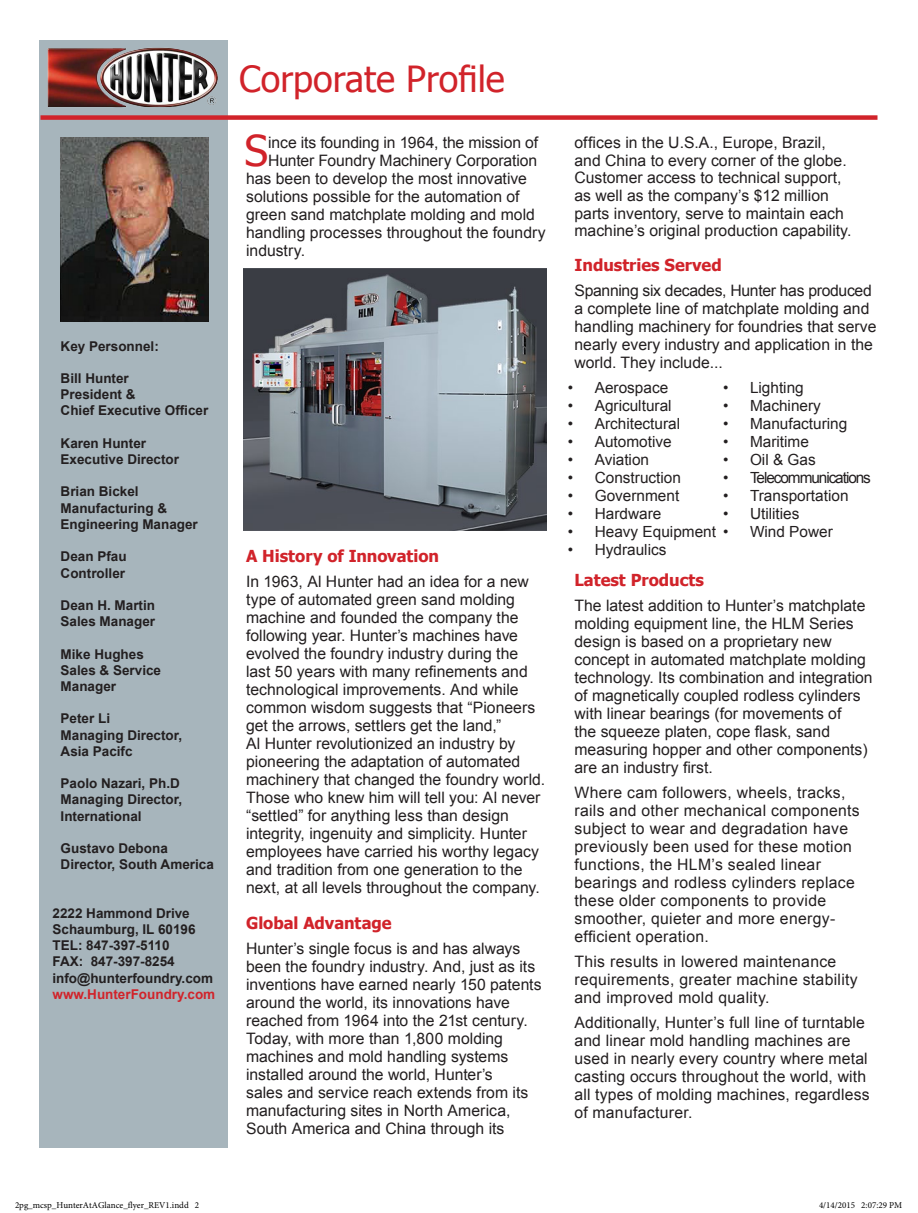
<style>
.page{position:relative;width:918px;height:1213px;background:#fff}
.page>*{position:absolute;margin:0;border:0;box-sizing:border-box;transform-origin:0 0}
.t1{font:42.45px "Tahoma";color:#d1232a}
.t2{font:36px "Tahoma";color:#d1232a}
.t3{font:700 16.5px "Tahoma";color:#d1232a}
.t4{font:15.75px/18px "Arial";color:#231f20}
.t5{font:15.75px/18px "Arial";letter-spacing:.02em;color:#231f20}
.t6{font:15.3px "Arial";color:#231f20}
.t7{font:15.3px "Arial";letter-spacing:-.07em;color:#231f20}
.t8{font:700 13.5px "Arial";color:#231f20}
.t9{font:700 13.5px "Arial";color:#d1232a}
.t10{font:9px "Minion Pro";color:#000}
</style>
<div class="page">
<div style="left:39px;top:40px;width:189px;height:1108px;background:#a7b5bc"></div>
<img style="left:243px;top:268px;width:303px;height:262px">
<img style="left:60px;top:137px;width:149px;height:184px">
<img style="left:47px;top:47px;width:171px;height:61px">
<div style="left:40px;top:115px;width:838px;height:5px;background:#d1232a"></div>
<p class="t8" style="left:61px;top:337px;width:100px">Key Personnel:</p>
<p class="t8" style="left:61px;top:369px;width:70px">Bill Hunter</p>
<p class="t8" style="left:61px;top:385px;width:77px">President &amp;</p>
<p class="t8" style="left:61px;top:402px;width:149px">Chief Executive Officer</p>
<p class="t8" style="left:61px;top:434px;width:87px">Karen Hunter</p>
<p class="t8" style="left:61px;top:450px;width:120px">Executive Director</p>
<p class="t8" style="left:61px;top:483px;width:80px">Brian Bickel</p>
<p class="t8" style="left:61px;top:499px;width:108px">Manufacturing &amp;</p>
<p class="t8" style="left:61px;top:515px;width:139px">Engineering Manager</p>
<p class="t8" style="left:61px;top:547px;width:68px">Dean Pfau</p>
<p class="t8" style="left:61px;top:564px;width:66px">Controller</p>
<p class="t8" style="left:61px;top:596px;width:96px">Dean H. Martin</p>
<p class="t8" style="left:61px;top:612px;width:96px">Sales Manager</p>
<p class="t8" style="left:61px;top:645px;width:85px">Mike Hughes</p>
<p class="t8" style="left:61px;top:661px;width:102px">Sales &amp; Service</p>
<p class="t8" style="left:61px;top:677px;width:57px">Manager</p>
<p class="t8" style="left:61px;top:709px;width:51px">Peter Li</p>
<p class="t8" style="left:61px;top:726px;width:123px">Managing Director,</p>
<p class="t8" style="left:61px;top:742px;width:74px">Asia Pacifc</p>
<p class="t8" style="left:61px;top:774px;width:121px">Paolo Nazari, Ph.D</p>
<p class="t8" style="left:61px;top:790px;width:123px">Managing Director,</p>
<p class="t8" style="left:61px;top:807px;width:83px">International</p>
<p class="t8" style="left:61px;top:839px;width:109px">Gustavo Debona</p>
<p class="t8" style="left:61px;top:855px;width:155px">Director, South America</p>
<p class="t8" style="left:52px;top:904px;width:139px">2222 Hammond Drive</p>
<p class="t8" style="left:52px;top:920px;width:145px">Schaumburg, IL 60196</p>
<p class="t8" style="left:52px;top:936px;width:119px">TEL: 847-397-5110</p>
<p class="t8" style="left:52px;top:952px;width:124px">FAX: 847-397-8254</p>
<p class="t8" style="left:52px;top:969px;width:162px">info@hunterfoundry.com</p>
<p class="t9" style="left:52px;top:985px;width:164px">www.HunterFoundry.com</p>
<p class="t2" style="left:239px;top:55px;width:267px">Corporate Profile</p>
<p class="t1" style="left:245px;top:122px;width:25px">S</p>
<p class="t4" style="left:268px;top:134px;width:271px">ince its founding in 1964, the mission of</p>
<p class="t4" style="left:268px;top:152px;width:271px">Hunter Foundry Machinery Corporation</p>
<p class="t4" style="left:246px;top:170px;width:282px">has been to develop the most innovative</p>
<p class="t4" style="left:246px;top:188px;width:275px">solutions possible for the automation of</p>
<p class="t4" style="left:246px;top:206px;width:290px">green sand matchplate molding and mold</p>
<p class="t4" style="left:246px;top:224px;width:301px">handling processes throughout the foundry</p>
<p class="t4" style="left:246px;top:242px;width:61px">industry.</p>
<p class="t3" style="left:246px;top:544px;width:195px">A History of Innovation</p>
<p class="t4" style="left:246px;top:572px;width:301px">In 1963, Al Hunter had an idea for a new type of automated green sand molding machine and founded the company the following year. Hunter’s machines have evolved the foundry industry during the last 50 years with many refinements and technological improvements. And while common wisdom suggests that “Pioneers get the arrows, settlers get the land,”<br>Al Hunter revolutionized an industry by pioneering the adaptation of automated machinery that changed the foundry world.<br>Those who knew him will tell you: Al never “settled” for anything less than design integrity, ingenuity and simplicity. Hunter employees have carried his worthy legacy and tradition from one generation to the next, at all levels throughout the company.</p>
<p class="t3" style="left:246px;top:911px;width:147px">Global Advantage</p>
<p class="t4" style="left:246px;top:939px;width:297px">Hunter’s single focus is and has always been the foundry industry. And, just as its inventions have earned nearly 150 patents around the world, its innovations have reached from 1964 into the 21st century.<br>Today, with more than 1,800 molding machines and mold handling systems installed around the world, Hunter’s<br>sales and service reach extends from its manufacturing sites in North America, South America and China through its</p>
<p class="t4" style="left:574px;top:134px;width:278px">offices in the U.S.A., Europe, Brazil, and China to every corner of the globe.<br>Customer access to technical support, as well as the company’s $12 million parts inventory, serve to maintain each machine’s original production capability.</p>
<p class="t3" style="left:574px;top:254px;width:149px">Industries Served</p>
<p class="t4" style="left:574px;top:282px;width:304px">Spanning six decades, Hunter has produced a complete line of matchplate molding and handling machinery for foundries that serve nearly every industry and application in the world. They include...</p>
<p class="t6" style="left:568px;top:377px;width:102px">• Aerospace</p>
<p class="t6" style="left:568px;top:395px;width:105px">• Agricultural</p>
<p class="t6" style="left:568px;top:413px;width:114px">• Architectural</p>
<p class="t6" style="left:568px;top:431px;width:105px">• Automotive</p>
<p class="t6" style="left:568px;top:449px;width:83px">• Aviation</p>
<p class="t6" style="left:568px;top:467px;width:115px">• Construction</p>
<p class="t6" style="left:568px;top:485px;width:113px">• Government</p>
<p class="t6" style="left:568px;top:503px;width:95px">• Hardware</p>
<p class="t6" style="left:568px;top:521px;width:150px">• Heavy Equipment</p>
<p class="t6" style="left:568px;top:539px;width:100px">• Hydraulics</p>
<p class="t6" style="left:723px;top:377px;width:82px">• Lighting</p>
<p class="t6" style="left:723px;top:395px;width:99px">• Machinery</p>
<p class="t6" style="left:723px;top:413px;width:126px">• Manufacturing</p>
<p class="t6" style="left:723px;top:431px;width:87px">• Maritime</p>
<p class="t6" style="left:723px;top:449px;width:94px">• Oil &amp; Gas</p>
<p class="t7" style="left:723px;top:467px;width:149px">• Telecommunications</p>
<p class="t6" style="left:723px;top:485px;width:127px">• Transportation</p>
<p class="t6" style="left:723px;top:503px;width:78px">• Utilities</p>
<p class="t6" style="left:723px;top:521px;width:111px">• Wind Power</p>
<p class="t3" style="left:574px;top:569px;width:131px">Latest Products</p>
<p class="t4" style="left:574px;top:597px;width:300px">The latest addition to Hunter’s matchplate molding equipment line, the HLM Series design is based on a proprietary new concept in automated matchplate molding technology. Its combination and integration of magnetically coupled rodless cylinders with linear bearings (for movements of<br>the squeeze platen, cope flask, sand measuring hopper and other components) are an industry first.</p>
<p class="t5" style="left:574px;top:783px;width:287px">Where cam followers, wheels, tracks, rails and other mechanical components subject to wear and degradation have previously been used for these motion functions, the HLM’s sealed linear bearings and rodless cylinders replace these older components to provide smoother, quieter and more energy&shy;efficient operation.</p>
<p class="t5" style="left:574px;top:952px;width:285px">This results in lowered maintenance requirements, greater machine stability and improved mold quality.</p>
<p class="t4" style="left:574px;top:1013px;width:297px">Additionally, Hunter’s full line of turntable and linear mold handling machines are used in nearly every country where metal casting occurs throughout the world, with all types of molding machines, regardless of manufacturer.</p>
<p class="t10" style="left:15px;top:1199px;width:186px">2pg_mcsp_HunterAtAGlance_flyer_REV1.indd 2</p>
<p class="t10" style="left:819px;top:1199px;width:85px">4/14/2015 2:07:29 PM</p>
</div>
